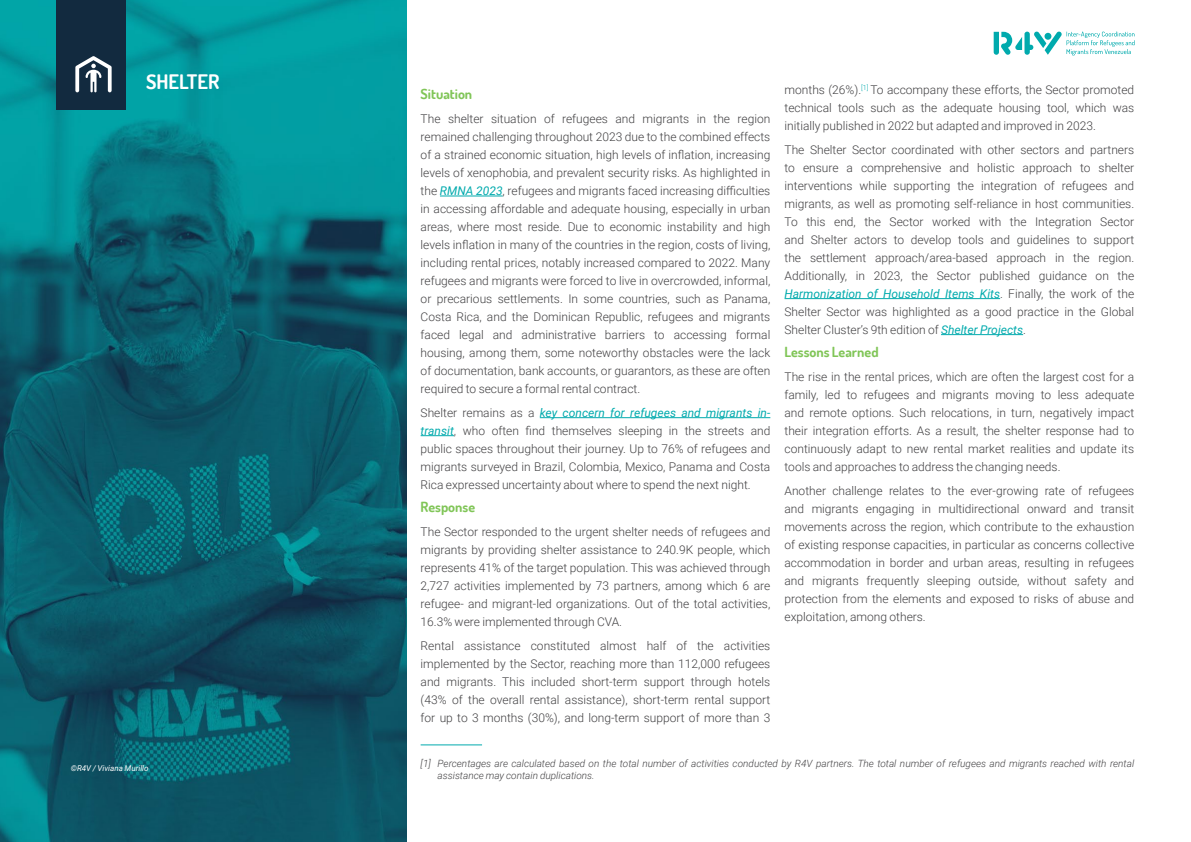
<style>
.page{position:relative;width:1191px;height:842px;background:#fff}
.page>*{position:absolute;margin:0;border:0;box-sizing:border-box;transform-origin:0 0}
.t1{font:700 20px "Dosis";color:#fff}
.t2{font:700 14px "Dosis";color:#80c557}
.t3{font:300 12px/18px "Roboto";color:#414042;text-align:justify}
.t4{font:italic 300 10px/12px "Roboto";color:#414042}
.t5{font:italic 8px "Roboto";color:#fff}
.s1{font-weight:400;font-style:italic;color:#00aaad}
</style>
<div class="page">
<hr style="left:440px;top:196px;width:62px;height:1px;background:#00aaad">
<hr style="left:540px;top:417px;width:230px;height:1px;background:#00aaad">
<hr style="left:420px;top:435px;width:34px;height:1px;background:#00aaad">
<hr style="left:784px;top:298px;width:216px;height:1px;background:#00aaad">
<hr style="left:941px;top:334px;width:82px;height:1px;background:#00aaad">
<hr style="left:420px;top:744px;width:62px;height:1px;background:#00aaad">
<svg style="left:993px;top:31px;width:141px;height:25px"></svg>
<img style="left:0;top:0;width:406px;height:842px">
<div style="left:57px;top:0;width:69px;height:109px;background:#122a3f"></div>
<svg style="left:75px;top:56px;width:37px;height:36px"></svg>
<h1 class="t1" style="left:146px;top:68px;width:75px">SHELTER</h1>
<p class="t5" style="left:71px;top:763px;width:79px">©R4V / Viviana Murillo</p>
<p class="t2" style="left:420px;top:85px;width:53px">Situation</p>
<p class="t3" style="left:420px;top:109px;width:351px">The shelter situation of refugees and migrants in the region remained challenging throughout 2023 due to the combined effects of a strained economic situation, high levels of inflation, increasing levels of xenophobia, and prevalent security risks. As highlighted in the <span class="s1">RMNA 2023</span>, refugees and migrants faced increasing difficulties in accessing affordable and adequate housing, especially in urban areas, where most reside. Due to economic instability and high levels inflation in many of the countries in the region, costs of living, including rental prices, notably increased compared to 2022. Many refugees and migrants were forced to live in overcrowded, informal, or precarious settlements. In some countries, such as Panama, Costa Rica, and the Dominican Republic, refugees and migrants faced legal and administrative barriers to accessing formal housing, among them, some noteworthy obstacles were the lack of documentation, bank accounts, or guarantors, as these are often required to secure a formal rental contract.</p>
<p class="t3" style="left:420px;top:403px;width:351px">Shelter remains as a <span class="s1">key concern for refugees and migrants in&shy;transit</span>, who often find themselves sleeping in the streets and public spaces throughout their journey. Up to 76% of refugees and migrants surveyed in Brazil, Colombia, Mexico, Panama and Costa Rica expressed uncertainty about where to spend the next night.</p>
<p class="t2" style="left:420px;top:498px;width:56px">Response</p>
<p class="t3" style="left:420px;top:522px;width:351px">The Sector responded to the urgent shelter needs of refugees and migrants by providing shelter assistance to 240.9K people, which represents 41% of the target population. This was achieved through 2,727 activities implemented by 73 partners, among which 6 are refugee- and migrant-led organizations. Out of the total activities, 16.3% were implemented through CVA.</p>
<p class="t3" style="left:420px;top:636px;width:351px">Rental assistance constituted almost half of the activities implemented by the Sector, reaching more than 112,000 refugees and migrants. This included short-term support through hotels (43% of the overall rental assistance), short-term rental support for up to 3 months (30%), and long-term support of more than 3</p>
<p class="t3" style="left:784px;top:80px;width:351px">months (26%).<sup>[1]</sup> To accompany these efforts, the Sector promoted technical tools such as the adequate housing tool, which was initially published in 2022 but adapted and improved in 2023.</p>
<p class="t3" style="left:784px;top:140px;width:351px">The Shelter Sector coordinated with other sectors and partners to ensure a comprehensive and holistic approach to shelter interventions while supporting the integration of refugees and migrants, as well as promoting self-reliance in host communities.<br>To this end, the Sector worked with the Integration Sector and Shelter actors to develop tools and guidelines to support the settlement approach/area-based approach in the region.<br>Additionally, in 2023, the Sector published guidance on the <span class="s1">Harmonization of Household Items Kits</span>. Finally, the work of the Shelter Sector was highlighted as a good practice in the Global Shelter Cluster’s 9th edition of <span class="s1">Shelter Projects</span>.</p>
<p class="t2" style="left:784px;top:343px;width:96px">Lessons Learned</p>
<p class="t3" style="left:784px;top:367px;width:351px">The rise in the rental prices, which are often the largest cost for a family, led to refugees and migrants moving to less adequate and remote options. Such relocations, in turn, negatively impact their integration efforts. As a result, the shelter response had to continuously adapt to new rental market realities and update its tools and approaches to address the changing needs.</p>
<p class="t3" style="left:784px;top:481px;width:351px">Another challenge relates to the ever-growing rate of refugees and migrants engaging in multidirectional onward and transit movements across the region, which contribute to the exhaustion of existing response capacities, in particular as concerns collective accommodation in border and urban areas, resulting in refugees and migrants frequently sleeping outside, without safety and protection from the elements and exposed to risks of abuse and exploitation, among others.</p>
<p class="t4" style="left:437px;top:757px;width:698px;text-indent:-17px">[1] Percentages are calculated based on the total number of activities conducted by R4V partners. The total number of refugees and migrants reached with rental assistance may contain duplications.</p>
</div>
